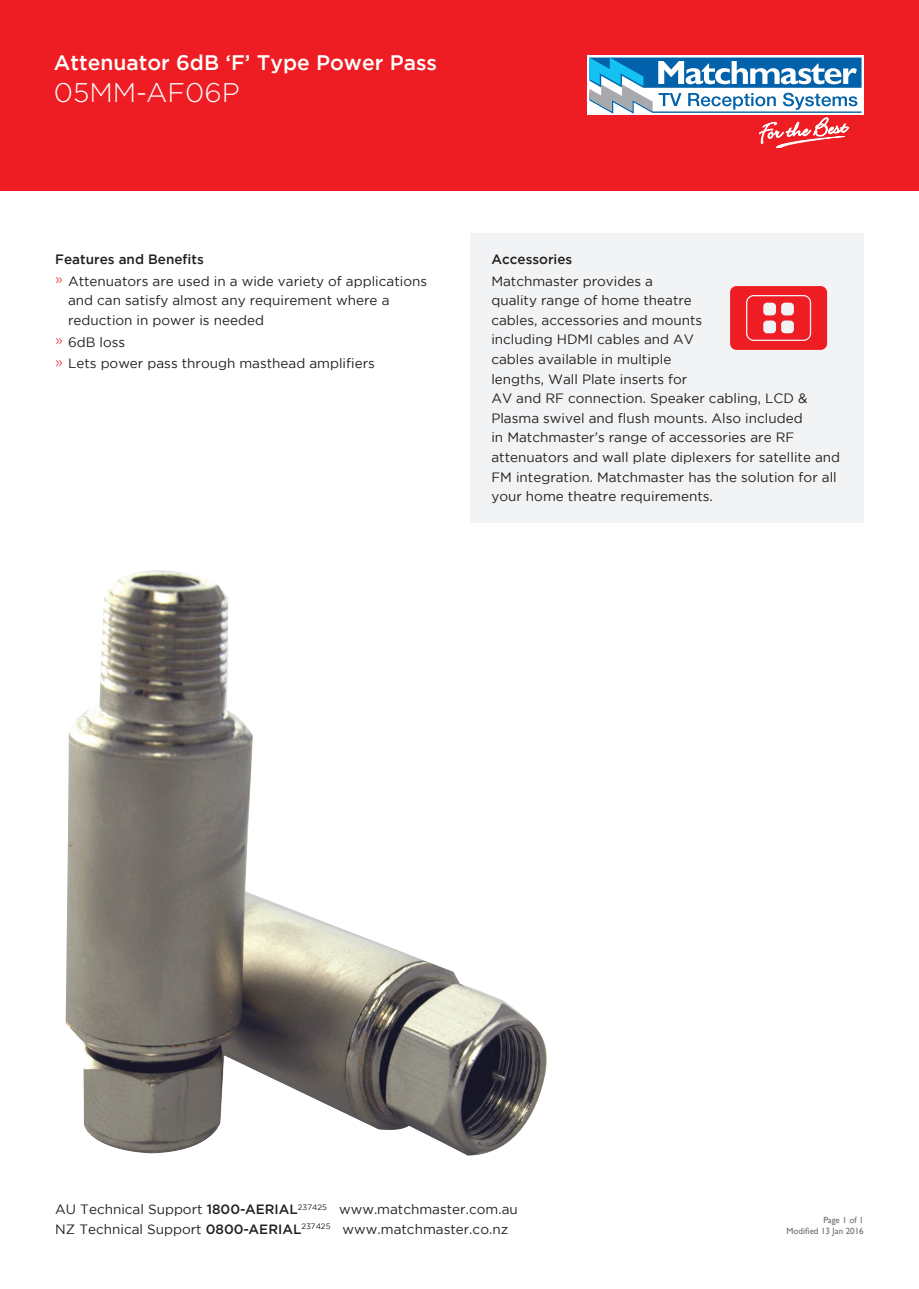
<style>
.page{position:relative;width:919px;height:1289px;background:#fff}
.page>*{position:absolute;margin:0;border:0;box-sizing:border-box;transform-origin:0 0}
.t1{font:300 27px "Gotham";color:#fff}
.t2{font:500 21px "Gotham";color:#fff}
.t3{font:13.5px/19.5px "Gotham";color:#231f20}
.t4{font:500 13.5px "Gotham";color:#231f20}
.t5{font:9px/10.8px "Gill Sans";color:#6c6d70;text-align:right}
.s1{font-weight:500}
.s2{font-weight:300;font-size:15px;color:#ee1d23}
</style>
<div class="page">
<div style="left:0;top:0;width:918px;height:190px;background:#ee1d23"></div>
<svg style="left:587px;top:55px;width:276px;height:60px"></svg>
<svg style="left:589px;top:58px;width:272px;height:90px"></svg>
<div style="left:470px;top:233px;width:393px;height:289px;background:#f2f3f4"></div>
<svg style="left:730px;top:286px;width:97px;height:64px;background:#ee3c41"></svg>
<img style="left:66px;top:570px;width:481px;height:586px">
<h2 class="t2" style="left:54px;top:50px;width:385px">Attenuator 6dB ‘F’ Type Power Pass</h2>
<h1 class="t1" style="left:54px;top:76px;width:187px">05MM-AF06P</h1>
<p class="t3" style="left:55px;top:248px;width:373px;line-height:21.8px"><span class="s1">Features and Benefits<br></span><span class="s2">»</span> Attenuators are used in a wide variety of applications</p>
<p class="t3" style="left:68px;top:290px;width:323px">and can satisfy almost any requirement where a reduction in power is needed</p>
<p class="t3" style="left:55px;top:331px;width:321px;line-height:21.8px"><span class="s2">»</span> 6dB loss<br><span class="s2">»</span> Lets power pass through masthead amplifiers</p>
<p class="t4" style="left:491px;top:251px;width:82px">Accessories</p>
<p class="t3" style="left:491px;top:271px;width:350px">Matchmaster provides a<br>quality range of home theatre<br>cables, accessories and mounts<br>including HDMI cables and AV<br>cables available in multiple<br>lengths, Wall Plate inserts for<br>AV and RF connection. Speaker cabling, LCD &amp; Plasma swivel and flush mounts. Also included<br>in Matchmaster’s range of accessories are RF attenuators and wall plate diplexers for satellite and FM integration. Matchmaster has the solution for all your home theatre requirements.</p>
<p class="t3" style="left:55px;top:1199px;width:464px">AU Technical Support <span class="s1">1800-AERIAL</span><sup>237425</sup> www.matchmaster.com.au<br>NZ Technical Support <span class="s1">0800-AERIAL</span><sup>237425</sup> www.matchmaster.co.nz</p>
<p class="t5" style="left:786px;top:1214px;width:79px">Page 1 of 1<br>Modified 13 Jan 2016</p>
</div>
